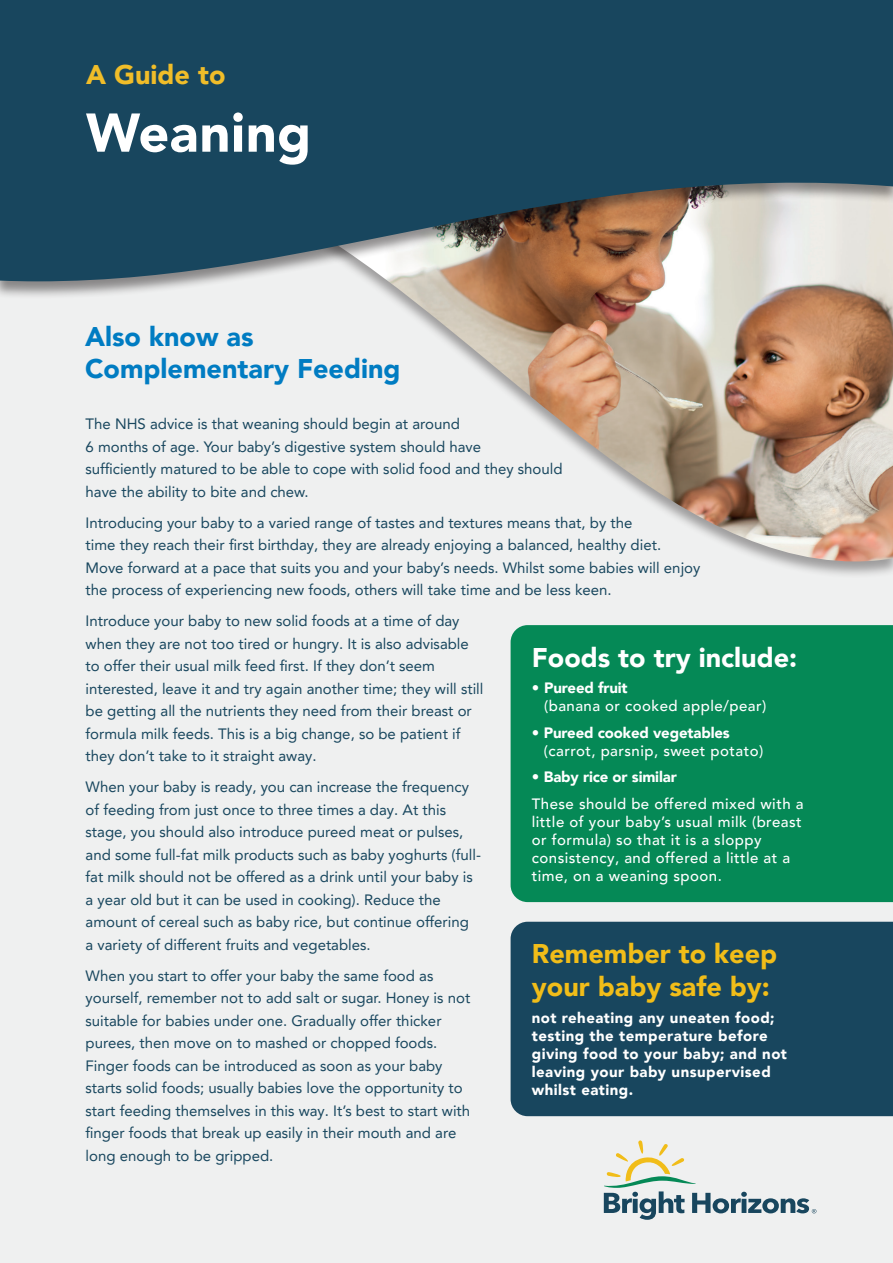
<style>
.page{position:relative;width:893px;height:1263px;background:#fff}
.page>*{position:absolute;margin:0;border:0;box-sizing:border-box;transform-origin:0 0}
.t1{font:900 54px "Avenir LT Pro";letter-spacing:.01em;color:#fff}
.t2{font:900 27px/32.4px "Avenir LT Pro";color:#007cc2}
.t3{font:900 27px/33px "Avenir LT Pro";color:#f1bd19}
.t4{font:900 27px "Avenir LT Pro";color:#fff}
.t5{font:900 27px "Avenir LT Pro";color:#f0bd29}
.t6{font:15px/22.5px "Avenir LT Pro";color:#18465e}
.t7{font:500 15px/18px "Avenir LT Pro";letter-spacing:.03em;color:#fff}
.t8{font:900 15px/18px "Avenir LT Pro";letter-spacing:.03em;color:#fff}
.s1{font-weight:400}
.s2{font-weight:900}
</style>
<div class="page">
<div style="left:0;top:235px;width:893px;height:1028px;background:#eff0f0"></div>
<div style="left:257px;top:79px;width:636px;height:500px;background:#231f20;opacity:.4"></div>
<img style="left:266px;top:299px;width:627px;height:262px">
<div style="left:511px;top:625px;width:382px;height:277px;background:#058956"></div>
<div style="left:0;top:0;width:893px;height:299px;background:#231f20;opacity:.5"></div>
<svg style="left:0;top:0;width:893px;height:281px;background:#37596a"></svg>
<svg style="left:604px;top:1140px;width:212px;height:80px"></svg>
<div style="left:511px;top:922px;width:382px;height:194px;background:#18465e"></div>
<h2 class="t5" style="left:86px;top:58px;width:141px">A Guide to</h2>
<h1 class="t1" style="left:86px;top:100px;width:227px">Weaning</h1>
<h2 class="t2" style="left:85px;top:320px;width:317px">Also know as<br>Complementary Feeding</h2>
<p class="t6" style="left:86px;top:413px;width:478px">The NHS advice is that weaning should begin at around<br>6 months of age. Your baby’s digestive system should have<br>sufficiently matured to be able to cope with solid food and they should have the ability to bite and chew.</p>
<p class="t6" style="left:86px;top:511px;width:616px">Introducing your baby to a varied range of tastes and textures means that, by the<br>time they reach their first birthday, they are already enjoying a balanced, healthy diet.<br>Move forward at a pace that suits you and your baby’s needs. Whilst some babies will enjoy the process of experiencing new foods, others will take time and be less keen.</p>
<p class="t6" style="left:86px;top:610px;width:399px">Introduce your baby to new solid foods at a time of day when they are not too tired or hungry. It is also advisable to offer their usual milk feed first. If they don’t seem interested, leave it and try again another time; they will still be getting all the nutrients they need from their breast or formula milk feeds. This is a big change, so be patient if they don’t take to it straight away.</p>
<p class="t6" style="left:86px;top:776px;width:397px">When your baby is ready, you can increase the frequency of feeding from just once to three times a day. At this stage, you should also introduce pureed meat or pulses, and some full-fat milk products such as baby yoghurts (full&shy;fat milk should not be offered as a drink until your baby is a year old but it can be used in cooking). Reduce the amount of cereal such as baby rice, but continue offering<br>a variety of different fruits and vegetables.</p>
<p class="t6" style="left:86px;top:964px;width:386px">When you start to offer your baby the same food as yourself, remember not to add salt or sugar. Honey is not suitable for babies under one. Gradually offer thicker purees, then move on to mashed or chopped foods.<br>Finger foods can be introduced as soon as your baby starts solid foods; usually babies love the opportunity to start feeding themselves in this way. It’s best to start with finger foods that break up easily in their mouth and are long enough to be gripped.</p>
<h2 class="t4" style="left:532px;top:641px;width:267px">Foods to try include:</h2>
<p class="t7" style="left:544px;top:679px;width:224px;text-indent:-12px"><span class="s1">•</span> <span class="s2">Pureed fruit<br></span>(banana or cooked apple/pear)</p>
<p class="t7" style="left:544px;top:724px;width:221px;text-indent:-12px"><span class="s1">•</span> <span class="s2">Pureed cooked vegetables </span>(carrot, parsnip, sweet potato)</p>
<p class="t7" style="left:532px;top:764px;width:273px;line-height:26.5px"><span class="s1">•</span> <span class="s2">Baby rice or similar<br></span>These should be offered mixed with a</p>
<p class="t7" style="left:532px;top:813px;width:271px">little of your baby’s usual milk (breast or formula) so that it is a sloppy consistency, and offered a little at a time, on a weaning spoon.</p>
<h2 class="t3" style="left:532px;top:937px;width:247px">Remember to keep your baby safe by:</h2>
<p class="t8" style="left:532px;top:1009px;width:257px">not reheating any uneaten food; testing the temperature before giving food to your baby; and not leaving your baby unsupervised whilst eating.</p>
</div>
